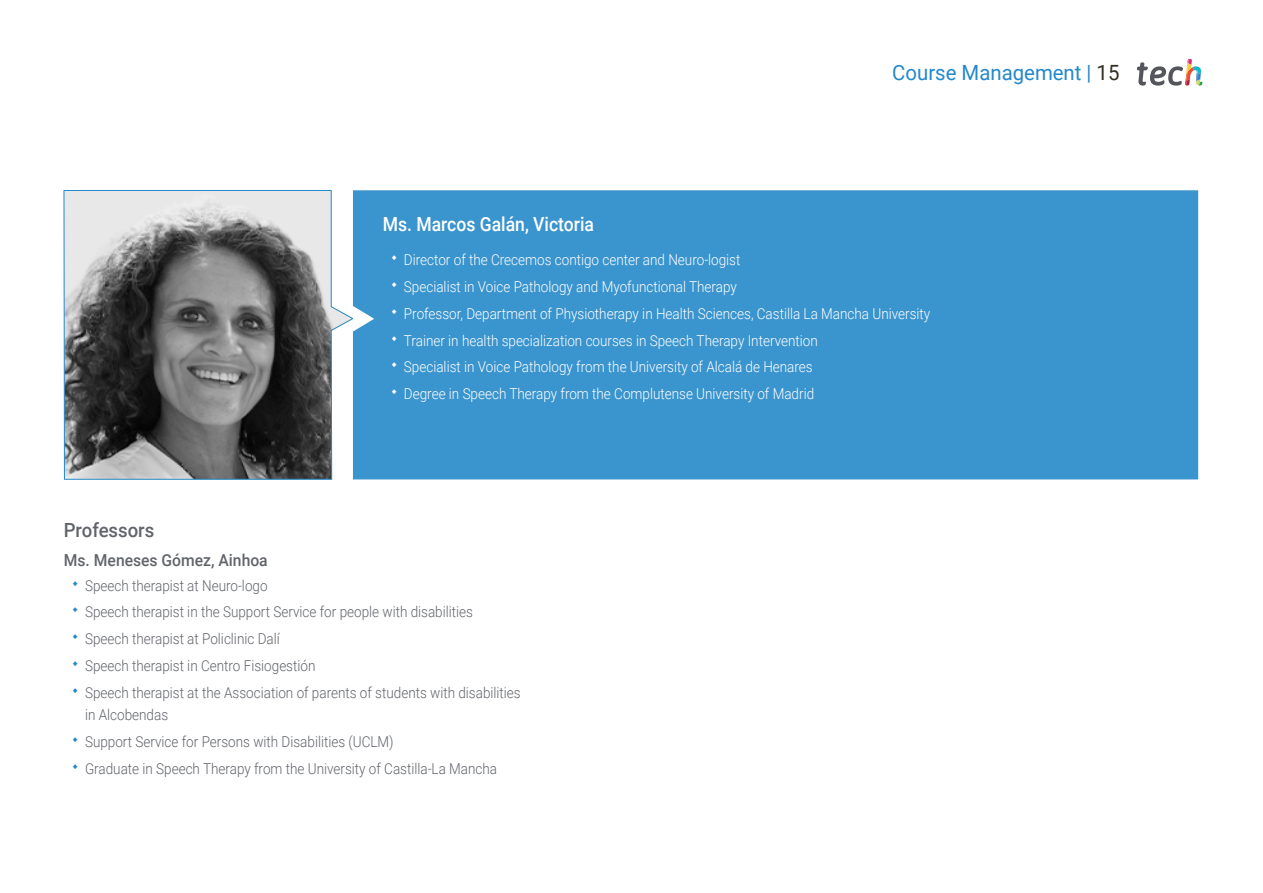
<style>
.page{position:relative;width:1263px;height:893px;background:#fff}
.page>*{position:absolute;margin:0;border:0;box-sizing:border-box;transform-origin:0 0}
.t1{font:21px "Roboto";color:#2488c9}
.t2{font:500 19.5px "Roboto";color:#fff;scale:.9 1}
.t3{font:500 19.5px "Roboto";color:#61646a;scale:.95 1}
.t4{font:500 16.5px "Roboto";color:#61646a;scale:.95 1}
.t5{font:300 15px/26.7px "Roboto";color:#fff;scale:.9 1}
.t6{font:300 15px/26.7px "Roboto";color:#61646a;scale:.9 1}
.s1{color:#312e20}
</style>
<div class="page">
<div style="left:353px;top:190px;width:845px;height:289px;background:#3a94ce"></div>
<svg style="left:1137px;top:59px;width:65px;height:27px"></svg>
<svg style="left:64px;top:190px;width:289px;height:290px;background:#7d7f7f"></svg>
<svg style="left:392px;top:255px;width:5px;height:5px"></svg>
<svg style="left:392px;top:282px;width:5px;height:5px"></svg>
<svg style="left:392px;top:309px;width:5px;height:5px"></svg>
<svg style="left:392px;top:336px;width:5px;height:5px"></svg>
<svg style="left:392px;top:362px;width:5px;height:5px"></svg>
<svg style="left:392px;top:389px;width:5px;height:5px"></svg>
<h1 class="t1" style="left:892px;top:57px;width:229px">Course Management | <span class="s1">15</span></h1>
<h2 class="t3" style="left:64px;top:516px;width:97px">Professors</h2>
<h2 class="t2" style="left:383px;top:211px;width:236px">Ms. Marcos Galán, Victoria</h2>
<p class="t5" style="left:404px;top:246px;width:586px">Director of the Crecemos contigo center and Neuro-logist<br>Specialist in Voice Pathology and Myofunctional Therapy<br>Professor, Department of Physiotherapy in Health Sciences, Castilla La Mancha University Trainer in health specialization courses in Speech Therapy Intervention<br>Specialist in Voice Pathology from the University of Alcalá de Henares<br>Degree in Speech Therapy from the Complutense University of Madrid</p>
<p class="t4" style="left:64px;top:549px;width:216px">Ms. Meneses Gómez, Ainhoa</p>
<p class="t6" style="left:85px;top:571px;width:486px">Speech therapist at Neuro-logo<br>Speech therapist in the Support Service for people with disabilities<br>Speech therapist at Policlinic Dalí<br>Speech therapist in Centro Fisiogestión<br>Speech therapist at the Association of parents of students with disabilities</p>
<p class="t6" style="left:85px;top:701px;width:459px">in Alcobendas<br>Support Service for Persons with Disabilities (UCLM)<br>Graduate in Speech Therapy from the University of Castilla-La Mancha</p>
</div>
